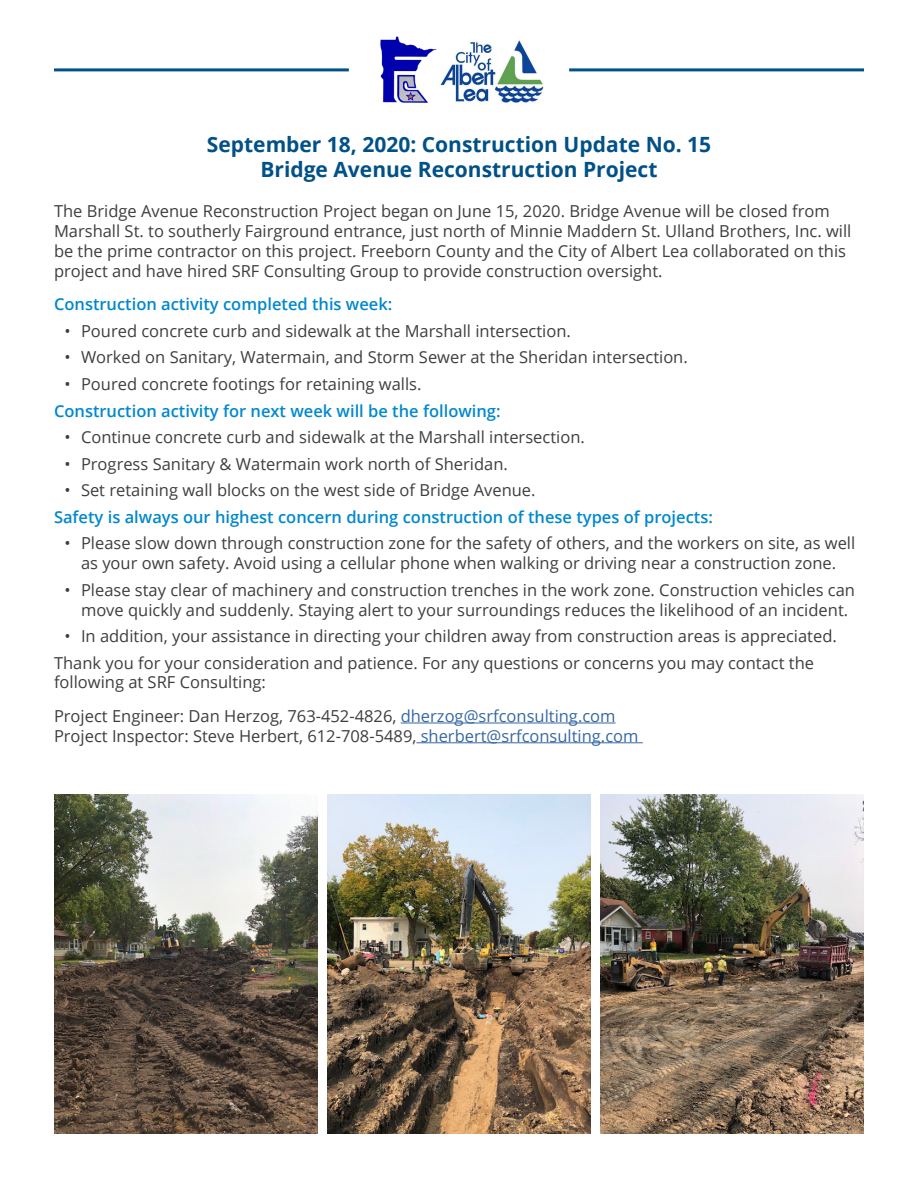
<style>
.page{position:relative;width:918px;height:1188px;background:#fff}
.page>*{position:absolute;margin:0;border:0;box-sizing:border-box;transform-origin:0 0}
.Heading_1{font:700 21px/25.2px "Open Sans";color:#005187;text-align:center}
.Body_text{font:16.5px/19.8px "Open Sans";color:#3e3e3f}
.Body_text-2{font:600 16.5px "Open Sans";color:#0089cc}
.s1{color:#3667a4}
</style>
<div class="page">
<hr style="left:54px;top:68px;width:295px;height:3px;background:#005187">
<hr style="left:569px;top:68px;width:295px;height:3px;background:#005187">
<img style="left:380px;top:36px;width:57px;height:67px">
<img style="left:440px;top:39px;width:104px;height:64px">
<hr style="left:401px;top:723px;width:215px;height:1px;background:#3667a4">
<hr style="left:416px;top:742px;width:227px;height:1px;background:#3667a4">
<img style="left:54px;top:795px;width:263px;height:339px">
<img style="left:327px;top:795px;width:264px;height:339px">
<img style="left:601px;top:795px;width:263px;height:339px">
<p class="Heading_1" style="left:207px;top:131px;width:506px">September 18, 2020: Construction Update No. 15<br>Bridge Avenue Reconstruction Project</p>
<p class="Body_text" style="left:54px;top:201px;width:799px">The Bridge Avenue Reconstruction Project began on June 15, 2020. Bridge Avenue will be closed from Marshall St. to southerly Fairground entrance, just north of Minnie Maddern St. Ulland Brothers, Inc. will be the prime contractor on this project. Freeborn County and the City of Albert Lea collaborated on this project and have hired SRF Consulting Group to provide construction oversight.</p>
<p class="Body_text-2" style="left:54px;top:293px;width:340px">Construction activity completed this week:</p>
<p class="Body_text" style="left:64px;top:320px;width:508px">• Poured concrete curb and sidewalk at the Marshall intersection.</p>
<p class="Body_text" style="left:64px;top:347px;width:625px">• Worked on Sanitary, Watermain, and Storm Sewer at the Sheridan intersection.</p>
<p class="Body_text" style="left:64px;top:374px;width:359px">• Poured concrete footings for retaining walls.</p>
<p class="Body_text-2" style="left:54px;top:399px;width:448px">Construction activity for next week will be the following:</p>
<p class="Body_text" style="left:64px;top:427px;width:522px">• Continue concrete curb and sidewalk at the Marshall intersection.</p>
<p class="Body_text" style="left:64px;top:453px;width:445px">• Progress Sanitary &amp; Watermain work north of Sheridan.</p>
<p class="Body_text" style="left:64px;top:480px;width:473px">• Set retaining wall blocks on the west side of Bridge Avenue.</p>
<p class="Body_text-2" style="left:54px;top:506px;width:660px">Safety is always our highest concern during construction of these types of projects:</p>
<p class="Body_text" style="left:64px;top:533px;width:792px;text-align:center">• Please slow down through construction zone for the safety of others, and the workers on site, as well as your own safety. Avoid using a cellular phone when walking or driving near a construction zone.</p>
<p class="Body_text" style="left:64px;top:579px;width:792px;text-align:center">• Please stay clear of machinery and construction trenches in the work zone. Construction vehicles can move quickly and suddenly. Staying alert to your surroundings reduces the likelihood of an incident.</p>
<p class="Body_text" style="left:64px;top:626px;width:774px">• In addition, your assistance in directing your children away from construction areas is appreciated.</p>
<p class="Body_text" style="left:54px;top:652px;width:762px">Thank you for your consideration and patience. For any questions or concerns you may contact the following at SRF Consulting:</p>
<p class="Body_text" style="left:54px;top:705px;width:586px">Project Engineer: Dan Herzog, 763-452-4826, <span class="s1">dherzog@srfconsulting.com<br></span>Project Inspector: Steve Herbert, 612-708-5489, <span class="s1">sherbert@srfconsulting.com</span></p>
</div>
